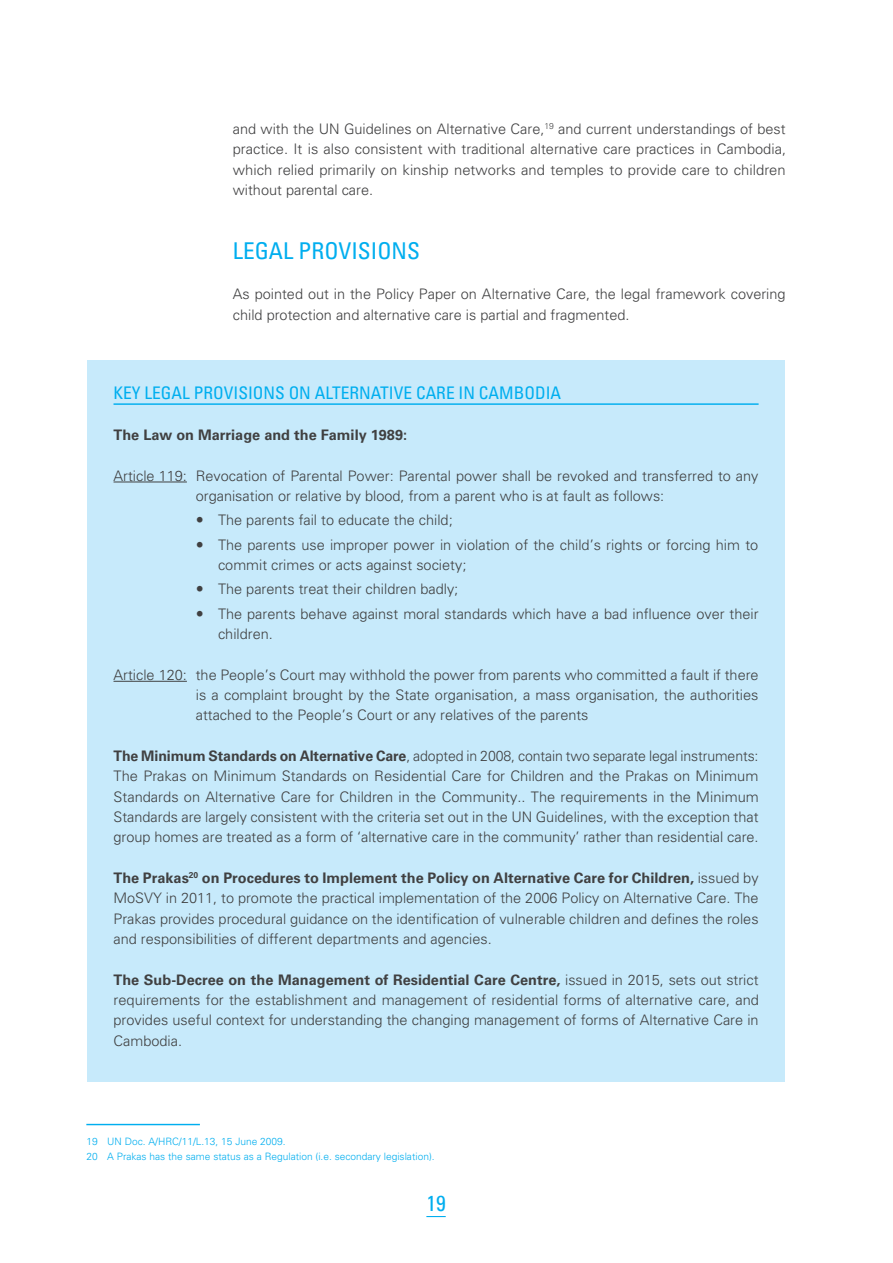
<style>
.page{position:relative;width:893px;height:1263px;background:#fff}
.page>*{position:absolute;margin:0;border:0;box-sizing:border-box;transform-origin:0 0}
.t1{font:condensed 23.25px "Univers LT";color:#00aeef}
.t2{font:condensed 21.75px "Univers LT Std";color:#00aeef}
.t3{font:condensed 17.4px "Univers LT";color:#00aeef}
.t4{font:300 14.55px/20.2px "Univers LT Std";color:#404041;text-align:justify}
.t5{font:700 14.55px "Univers LT Std";color:#404041}
.t6{font:300 10.2px/15.8px "Univers LT Std";color:#00aeef}
.s1{font-weight:700}
</style>
<div class="page">
<svg style="left:426px;top:1216px;width:20px;height:1px"></svg>
<hr style="left:86px;top:1124px;width:114px;height:1px;background:#00aeef">
<div style="left:87px;top:361px;width:698px;height:721px;background:#c7eafb"></div>
<hr style="left:113px;top:403px;width:645px;height:2px;background:#00aeef">
<hr style="left:113px;top:482px;width:74px;height:1px;background:#404041">
<hr style="left:113px;top:681px;width:74px;height:1px;background:#404041">
<p class="t4" style="left:233px;top:119px;width:555px">and with the UN Guidelines on Alternative Care,<sup>19</sup> and current understandings of best practice. It is also consistent with traditional alternative care practices in Cambodia, which relied primarily on kinship networks and temples to provide care to children without parental care.</p>
<h1 class="t1" style="left:233px;top:236px;width:189px">LEGAL PROVISIONS</h1>
<p class="t4" style="left:233px;top:285px;width:554px">As pointed out in the Policy Paper on Alternative Care, the legal framework covering child protection and alternative care is partial and fragmented.</p>
<p class="t3" style="left:113px;top:382px;width:449px">KEY LEGAL PROVISIONS ON ALTERNATIVE CARE IN CAMBODIA</p>
<p class="t5" style="left:113px;top:429px;width:295px">The Law on Marriage and the Family 1989:</p>
<p class="t4" style="left:196px;top:466px;width:564px;text-indent:-82px">Article 119: Revocation of Parental Power: Parental power shall be revoked and transferred to any organisation or relative by blood, from a parent who is at fault as follows:</p>
<p class="t4" style="left:218px;top:509px;width:542px;line-height:24.5px">The parents fail to educate the child;<br>The parents use improper power in violation of the child’s rights or forcing him to</p>
<p class="t4" style="left:218px;top:553px;width:542px;line-height:24.5px;text-align:left">commit crimes or acts against society;<br>The parents treat their children badly;<br>The parents behave against moral standards which have a bad influence over their</p>
<p class="t4" style="left:218px;top:625px;width:56px">children.</p>
<p class="t4" style="left:196px;top:665px;width:564px;text-indent:-82px">Article 120: the People’s Court may withhold the power from parents who committed a fault if there is a complaint brought by the State organisation, a mass organisation, the authorities attached to the People’s Court or any relatives of the parents</p>
<p class="t4" style="left:113px;top:747px;width:647px"><span class="s1">The Minimum Standards on Alternative Care</span>, adopted in 2008, contain two separate legal instruments:<br>The Prakas on Minimum Standards on Residential Care for Children and the Prakas on Minimum Standards on Alternative Care for Children in the Community.. The requirements in the Minimum Standards are largely consistent with the criteria set out in the UN Guidelines, with the exception that group homes are treated as a form of ‘alternative care in the community’ rather than residential care.</p>
<p class="t4" style="left:113px;top:868px;width:646px"><span class="s1">The Prakas</span><sup>20</sup> <span class="s1">on Procedures to Implement the Policy on Alternative Care for Children,</span> issued by MoSVY in 2011, to promote the practical implementation of the 2006 Policy on Alternative Care. The Prakas provides procedural guidance on the identification of vulnerable children and defines the roles and responsibilities of different departments and agencies.</p>
<p class="t4" style="left:113px;top:970px;width:647px"><span class="s1">The Sub-Decree on the Management of Residential Care Centre,</span> issued in 2015, sets out strict requirements for the establishment and management of residential forms of alternative care, and provides useful context for understanding the changing management of forms of Alternative Care in Cambodia.</p>
<p class="t6" style="left:87px;top:1134px;width:349px">19 UN Doc. A/HRC/11/L.13, 15 June 2009.<br>20 A Prakas has the same status as a Regulation (i.e. secondary legislation).</p>
<h2 class="t2" style="left:426px;top:1194px;width:21px">19</h2>
</div>
